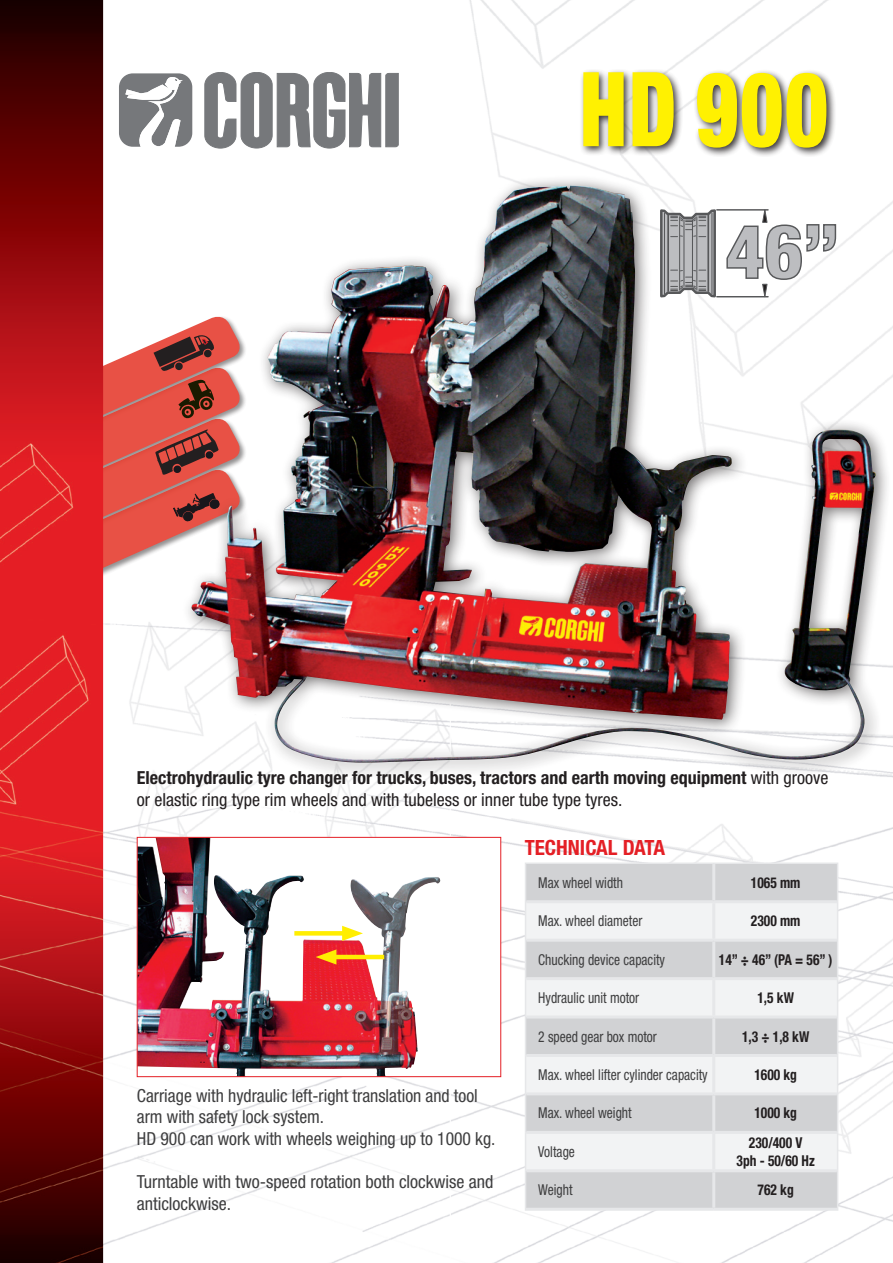
<style>
.page{position:relative;width:893px;height:1263px;background:#fff}
.page>*{position:absolute;margin:0;border:0;box-sizing:border-box;transform-origin:0 0}
.NomeMacchina_HLV_Bla{font:900 condensed 103.5px "Helvetica Neue LT Std";color:#fff101;scale:.8 1}
._3-testo_pallini_da{font:700 condensed 21px "Helvetica Neue LT Std";color:#e41f25}
._4-testo_paragrafo_c{font:condensed 18px/21.6px "Helvetica Neue LT Std";color:#3e3e3f}
.voci_tecniche_ITA{font:700 condensed 18px/21.6px "Helvetica Neue LT Std";color:#231f20}
.t1{font:condensed 15px "Helvetica Neue LT Std";color:#3e3e3f;scale:.9 1}
.t2{font:700 condensed 15px "Helvetica Neue LT Std";color:#231f20;scale:.9 1}
.s1{font-weight:400}
</style>
<div class="page">
<img style="left:0;top:0;width:893px;height:1263px">
<svg style="left:205px;top:72px;width:193px;height:76px"></svg>
<svg style="left:119px;top:73px;width:73px;height:74px"></svg>
<div style="left:137px;top:837px;width:364px;height:240px;background:#fff"></div>
<img style="left:139px;top:839px;width:302px;height:236px">
<div style="left:137px;top:837px;width:364px;height:240px;border:1px solid #e41f25"></div>
<div style="left:181px;top:175px;width:711px;height:605px;background:#231f20;opacity:.64"></div>
<img style="left:227px;top:186px;width:341px;height:413px">
<div style="left:579px;top:68px;width:258px;height:90px;background:#231f20;opacity:.89"></div>
<svg style="left:526px;top:864px;width:311px;height:75px"></svg>
<div style="left:526px;top:942px;width:311px;height:266px;background:#d1d2d4"></div>
<svg style="left:526px;top:980px;width:311px;height:189px;fill:#f2f3f4"></svg>
<hr style="left:712px;top:864px;width:3px;height:36px;background:#e6e7e9">
<hr style="left:526px;top:900px;width:188px;height:3px;background:#e6e7e9">
<hr style="left:714px;top:900px;width:123px;height:3px;background:#e6e7e9">
<hr style="left:712px;top:903px;width:3px;height:36px;background:#e6e7e9">
<hr style="left:526px;top:939px;width:188px;height:3px;background:#e6e7e9">
<hr style="left:714px;top:939px;width:123px;height:3px;background:#e6e7e9">
<hr style="left:712px;top:942px;width:3px;height:35px;background:#e6e7e9">
<hr style="left:526px;top:977px;width:188px;height:3px;background:#e6e7e9">
<hr style="left:714px;top:977px;width:123px;height:3px;background:#e6e7e9">
<hr style="left:712px;top:980px;width:3px;height:35px;background:#e6e7e9">
<hr style="left:526px;top:1015px;width:188px;height:3px;background:#e6e7e9">
<hr style="left:714px;top:1015px;width:123px;height:3px;background:#e6e7e9">
<hr style="left:712px;top:1018px;width:3px;height:36px;background:#e6e7e9">
<hr style="left:526px;top:1054px;width:188px;height:3px;background:#e6e7e9">
<hr style="left:714px;top:1054px;width:123px;height:3px;background:#e6e7e9">
<hr style="left:712px;top:1057px;width:3px;height:35px;background:#e6e7e9">
<hr style="left:526px;top:1092px;width:188px;height:3px;background:#e6e7e9">
<hr style="left:714px;top:1092px;width:123px;height:3px;background:#e6e7e9">
<hr style="left:712px;top:1095px;width:3px;height:36px;background:#e6e7e9">
<hr style="left:526px;top:1131px;width:188px;height:3px;background:#e6e7e9">
<hr style="left:714px;top:1131px;width:123px;height:3px;background:#e6e7e9">
<hr style="left:712px;top:1134px;width:3px;height:35px;background:#e6e7e9">
<hr style="left:526px;top:1169px;width:188px;height:3px;background:#e6e7e9">
<hr style="left:714px;top:1169px;width:123px;height:3px;background:#e6e7e9">
<hr style="left:712px;top:1172px;width:3px;height:36px;background:#e6e7e9">
<hr style="left:525px;top:1208px;width:189px;height:3px;background:#e6e7e9">
<hr style="left:714px;top:1208px;width:124px;height:3px;background:#e6e7e9">
<hr style="left:525px;top:862px;width:189px;height:2px;background:#e6e7e9">
<hr style="left:525px;top:864px;width:1px;height:38px;background:#e6e7e9">
<hr style="left:714px;top:862px;width:124px;height:2px;background:#e6e7e9">
<hr style="left:837px;top:864px;width:1px;height:38px;background:#e6e7e9">
<hr style="left:525px;top:902px;width:1px;height:38px;background:#e6e7e9">
<hr style="left:837px;top:902px;width:1px;height:38px;background:#e6e7e9">
<hr style="left:525px;top:940px;width:1px;height:38px;background:#e6e7e9">
<hr style="left:837px;top:940px;width:1px;height:38px;background:#e6e7e9">
<hr style="left:525px;top:978px;width:1px;height:39px;background:#e6e7e9">
<hr style="left:837px;top:978px;width:1px;height:39px;background:#e6e7e9">
<hr style="left:525px;top:1017px;width:1px;height:38px;background:#e6e7e9">
<hr style="left:837px;top:1017px;width:1px;height:38px;background:#e6e7e9">
<hr style="left:525px;top:1055px;width:1px;height:39px;background:#e6e7e9">
<hr style="left:837px;top:1055px;width:1px;height:39px;background:#e6e7e9">
<hr style="left:525px;top:1094px;width:1px;height:38px;background:#e6e7e9">
<hr style="left:837px;top:1094px;width:1px;height:38px;background:#e6e7e9">
<hr style="left:525px;top:1132px;width:1px;height:39px;background:#e6e7e9">
<hr style="left:837px;top:1132px;width:1px;height:39px;background:#e6e7e9">
<hr style="left:525px;top:1171px;width:1px;height:37px;background:#e6e7e9">
<hr style="left:837px;top:1171px;width:1px;height:37px;background:#e6e7e9">
<hr style="left:328px;top:955px;width:56px;height:4px;background:#ffee01">
<svg style="left:316px;top:949px;width:20px;height:15px"></svg>
<svg style="left:294px;top:931px;width:48px;height:4px"></svg>
<svg style="left:342px;top:926px;width:21px;height:15px"></svg>
<p class="NomeMacchina_HLV_Bla" style="left:580px;top:46px;width:312px">HD 900</p>
<p class="voci_tecniche_ITA" style="left:137px;top:767px;width:693px">Electrohydraulic tyre changer for trucks, buses, tractors and earth moving equipment <span class="s1">with groove or elastic ring type rim wheels and with tubeless or inner tube type tyres.</span></p>
<p class="_4-testo_paragrafo_c" style="left:137px;top:1084px;width:342px">Carriage with hydraulic left-right translation and tool arm with safety lock system.</p>
<p class="_4-testo_paragrafo_c" style="left:137px;top:1127px;width:360px">HD 900 can work with wheels weighing up to 1000 kg.</p>
<p class="_4-testo_paragrafo_c" style="left:137px;top:1170px;width:358px">Turntable with two-speed rotation both clockwise and anticlockwise.</p>
<p class="_3-testo_pallini_da" style="left:525px;top:835px;width:142px">TECHNICAL DATA</p>
<p class="t1" style="left:538px;top:874px;width:96px">Max wheel width</p>
<p class="t2" style="left:751px;top:873px;width:57px">1065 mm</p>
<p class="t1" style="left:538px;top:912px;width:117px">Max. wheel diameter</p>
<p class="t2" style="left:751px;top:912px;width:57px">2300 mm</p>
<p class="t1" style="left:538px;top:951px;width:142px">Chucking device capacity</p>
<p class="t2" style="left:719px;top:950px;width:128px">14” ÷ 46” (PA = 56” )</p>
<p class="t1" style="left:538px;top:989px;width:114px">Hydraulic unit motor</p>
<p class="t2" style="left:757px;top:989px;width:42px">1,5 kW</p>
<p class="t1" style="left:538px;top:1028px;width:133px">2 speed gear box motor</p>
<p class="t2" style="left:742px;top:1027px;width:76px">1,3 ÷ 1,8 kW</p>
<p class="t1" style="left:538px;top:1066px;width:190px">Max. wheel lifter cylinder capacity</p>
<p class="t2" style="left:754px;top:1066px;width:49px">1600 kg</p>
<p class="t1" style="left:538px;top:1104px;width:105px">Max. wheel weight</p>
<p class="t2" style="left:754px;top:1104px;width:49px">1000 kg</p>
<p class="t1" style="left:538px;top:1143px;width:42px">Voltage</p>
<p class="t2" style="left:749px;top:1133px;width:61px">230/400 V</p>
<p class="t2" style="left:736px;top:1151px;width:89px">3ph - 50/60 Hz</p>
<p class="t1" style="left:538px;top:1181px;width:40px">Weight</p>
<p class="t2" style="left:758px;top:1181px;width:42px">762 kg</p>
</div>
